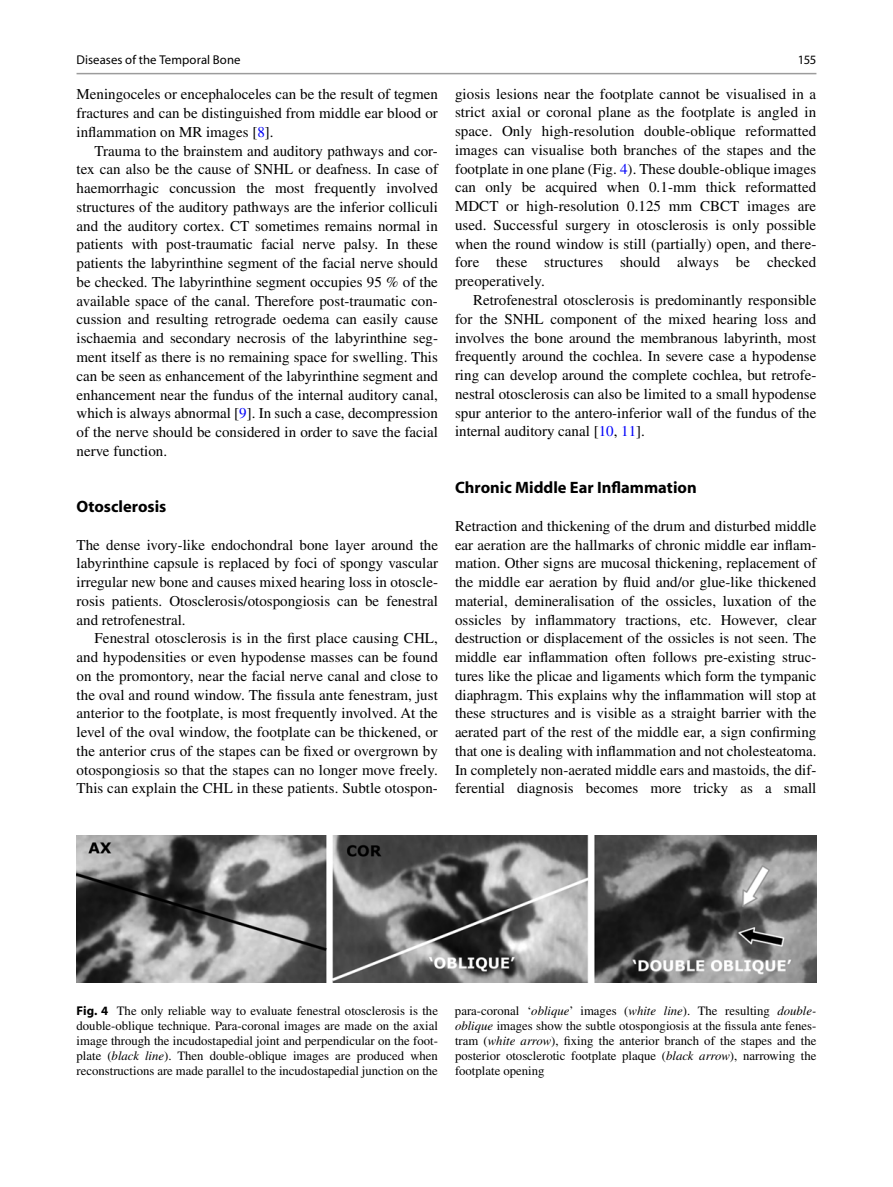
<style>
.page{position:relative;width:893px;height:1187px;background:#fff}
.page>*{position:absolute;margin:0;border:0;box-sizing:border-box;transform-origin:0 0}
.t1{font:700 16.5px "Qdmqlf Myriad";color:#000}
.t2{font:15px/18.8px "Pfpnrj Times";color:#000;text-align:justify}
.t3{font:12.75px/15px "Pfpnrj Times";color:#000;text-align:justify}
.t4{font:12.75px "Jqfsrv Myriad";letter-spacing:.005em;color:#000}
.s1{color:#0000fa}
.s2{font-family:"Qdmqlf Myriad";font-weight:700}
.s3{font-family:"Qkkysw Times";font-style:italic}
</style>
<div class="page">
<img style="left:77px;top:835px;width:739px;height:147px">
<hr style="left:77px;top:73px;width:739px;height:1px;background:#9c9c9c">
<p class="t4" style="left:77px;top:55px;width:166px">Diseases of the Temporal Bone</p>
<p class="t2" style="left:77px;top:86px;width:363px">Meningoceles or encephaloceles can be the result of tegmen fractures and can be distinguished from middle ear blood or inflammation on MR images [ <span class="s1">8</span> ].</p>
<p class="t2" style="left:77px;top:143px;width:363px;text-indent:18px">Trauma to the brainstem and auditory pathways and cor&shy;tex can also be the cause of SNHL or deafness. In case of haemorrhagic concussion the most frequently involved structures of the auditory pathways are the inferior colliculi and the auditory cortex. CT sometimes remains normal in patients with post-traumatic facial nerve palsy. In these patients the labyrinthine segment of the facial nerve should be checked. The labyrinthine segment occupies 95 % of the available space of the canal. Therefore post-traumatic con&shy;cussion and resulting retrograde oedema can easily cause ischaemia and secondary necrosis of the labyrinthine seg&shy;ment itself as there is no remaining space for swelling. This can be seen as enhancement of the labyrinthine segment and enhancement near the fundus of the internal auditory canal, which is always abnormal [ <span class="s1">9</span> ]. In such a case, decompression of the nerve should be considered in order to save the facial nerve function.</p>
<p class="t1" style="left:77px;top:500px;width:91px">Otosclerosis</p>
<p class="t2" style="left:77px;top:536px;width:363px">The dense ivory-like endochondral bone layer around the labyrinthine capsule is replaced by foci of spongy vascular irregular new bone and causes mixed hearing loss in otoscle&shy;rosis patients. Otosclerosis/otospongiosis can be fenestral and retrofenestral.</p>
<p class="t2" style="left:77px;top:630px;width:363px;text-indent:18px">Fenestral otosclerosis is in the first place causing CHL, and hypodensities or even hypodense masses can be found on the promontory, near the facial nerve canal and close to the oval and round window. The fissula ante fenestram, just anterior to the footplate, is most frequently involved. At the level of the oval window, the footplate can be thickened, or the anterior crus of the stapes can be fixed or overgrown by otospongiosis so that the stapes can no longer move freely.<br>This can explain the CHL in these patients. Subtle otospon-</p>
<p class="t4" style="left:798px;top:55px;width:20px">155</p>
<p class="t2" style="left:455px;top:86px;width:363px">giosis lesions near the footplate cannot be visualised in a strict axial or coronal plane as the footplate is angled in space. Only high-resolution double-oblique reformatted images can visualise both branches of the stapes and the footplate in one plane (Fig. <span class="s1">4</span> ). These double-oblique images can only be acquired when 0.1-mm thick reformatted MDCT or high-resolution 0.125 mm CBCT images are used. Successful surgery in otosclerosis is only possible when the round window is still (partially) open, and there&shy;fore these structures should always be checked preoperatively.</p>
<p class="t2" style="left:455px;top:292px;width:363px;text-indent:18px">Retrofenestral otosclerosis is predominantly responsible for the SNHL component of the mixed hearing loss and involves the bone around the membranous labyrinth, most frequently around the cochlea. In severe case a hypodense ring can develop around the complete cochlea, but retrofe&shy;nestral otosclerosis can also be limited to a small hypodense spur anterior to the antero-inferior wall of the fundus of the internal auditory canal [ <span class="s1">10</span> , <span class="s1">11</span> ].</p>
<p class="t1" style="left:455px;top:481px;width:243px">Chronic Middle Ear Inflammation</p>
<p class="t2" style="left:455px;top:518px;width:363px">Retraction and thickening of the drum and disturbed middle ear aeration are the hallmarks of chronic middle ear inflam&shy;mation. Other signs are mucosal thickening, replacement of the middle ear aeration by fluid and/or glue-like thickened material, demineralisation of the ossicles, luxation of the ossicles by inflammatory tractions, etc. However, clear destruction or displacement of the ossicles is not seen. The middle ear inflammation often follows pre-existing struc&shy;tures like the plicae and ligaments which form the tympanic diaphragm. This explains why the inflammation will stop at these structures and is visible as a straight barrier with the aerated part of the rest of the middle ear, a sign confirming that one is dealing with inflammation and not cholesteatoma.<br>In completely non-aerated middle ears and mastoids, the dif&shy;ferential diagnosis becomes more tricky as a small</p>
<p class="t3" style="left:77px;top:1004px;width:363px"><span class="s2">Fig. 4</span> The only reliable way to evaluate fenestral otosclerosis is the double-oblique technique. Para-coronal images are made on the axial image through the incudostapedial joint and perpendicular on the foot&shy;plate ( <span class="s3">black line</span> ). Then double-oblique images are produced when reconstructions are made parallel to the incudostapedial junction on the</p>
<p class="t3" style="left:455px;top:1004px;width:363px">para-coronal ‘ <span class="s3">oblique</span> ’ images ( <span class="s3">white line</span> ). The resulting <span class="s3">double&shy;oblique</span> images show the subtle otospongiosis at the fissula ante fenes&shy;tram ( <span class="s3">white arrow</span> ), fixing the anterior branch of the stapes and the posterior otosclerotic footplate plaque ( <span class="s3">black arrow</span> ), narrowing the footplate opening</p>
</div>
